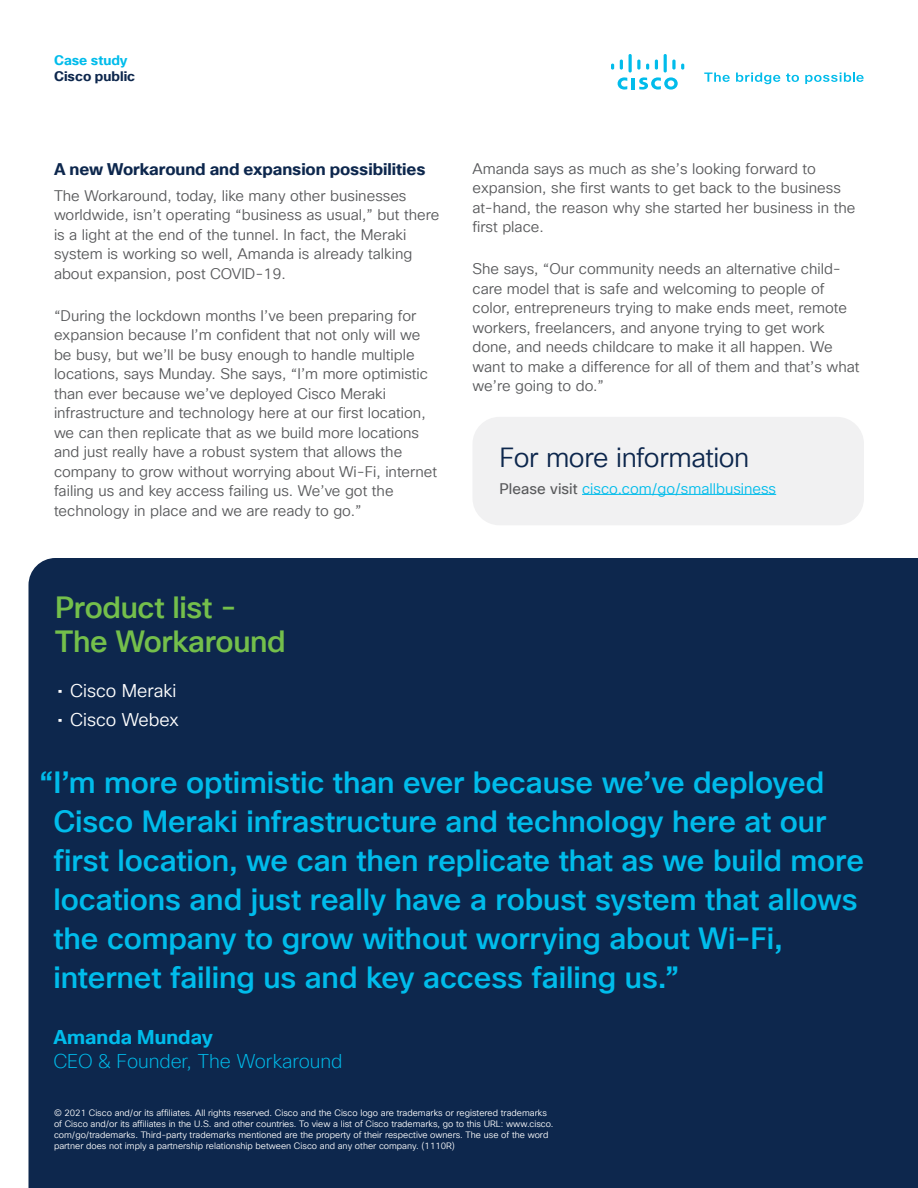
<style>
.page{position:relative;width:918px;height:1188px;background:#fff}
.page>*{position:absolute;margin:0;border:0;box-sizing:border-box;transform-origin:0 0}
.t1{font:500 30px/39px "Cisco Sans TT";letter-spacing:-.005em;color:#00bceb}
.t2{font:500 30px/34.5px "Cisco Sans TT";letter-spacing:-.015em;color:#74bf4b}
.t3{font:27px "Cisco Sans TT Light";letter-spacing:-.015em;color:#0d274d}
.t4{font:200 19.5px "Cisco Sans TT";letter-spacing:-.005em;color:#00bceb}
.t5{font:700 19.5px "Cisco Sans TT";letter-spacing:.005em;color:#00bceb}
.t6{font:18px "Cisco Sans TT Light";letter-spacing:-.005em;color:#fff}
.t7{font:700 16.5px "Cisco Sans TT";letter-spacing:-.005em;color:#0d274d}
.t8{font:15px/19.5px "Cisco Sans TT Light";color:#58595b}
.t9{font:15px "Cisco Sans TT Light";color:#00bceb}
.t10{font:700 13.5px "Cisco Sans TT";color:#0d274d}
.t11{font:700 13.5px "Cisco Sans TT";color:#00bceb}
.t12{font:9px/11.2px "Cisco Sans TT Light";color:#fff}
.s1{font-family:"Cisco Sans TT"}
.s2{font-family:"Cisco Sans TT";color:#58595b}
</style>
<div class="page">
<svg style="left:618px;top:77px;width:60px;height:13px"></svg>
<svg style="left:611px;top:64px;width:3px;height:6px"></svg>
<svg style="left:620px;top:60px;width:3px;height:10px"></svg>
<hr style="left:629px;top:54px;width:3px;height:19px;background:#01bceb;border-radius:2px">
<svg style="left:637px;top:60px;width:3px;height:10px"></svg>
<svg style="left:646px;top:64px;width:3px;height:6px"></svg>
<svg style="left:655px;top:60px;width:3px;height:10px"></svg>
<hr style="left:664px;top:54px;width:3px;height:19px;background:#01bceb;border-radius:2px">
<svg style="left:672px;top:60px;width:4px;height:10px"></svg>
<svg style="left:681px;top:64px;width:3px;height:6px"></svg>
<svg style="left:704px;top:73px;width:26px;height:9px"></svg>
<svg style="left:736px;top:73px;width:44px;height:11px"></svg>
<svg style="left:786px;top:73px;width:13px;height:9px"></svg>
<svg style="left:805px;top:73px;width:59px;height:11px"></svg>
<div style="left:28px;top:558px;width:890px;height:630px;background:#0d274d"></div>
<div style="left:472px;top:417px;width:392px;height:108px;background:#f1f1f2;border-radius:27px"></div>
<hr style="left:582px;top:494px;width:194px;height:1px;background:#00bceb">
<p class="t11" style="left:54px;top:51px;width:75px">Case study</p>
<p class="t10" style="left:54px;top:67px;width:83px">Cisco public</p>
<p class="t7" style="left:54px;top:158px;width:373px">A new Workaround and expansion possibilities</p>
<p class="t8" style="left:54px;top:186px;width:387px">The Workaround, today, like many other businesses worldwide, isn’t operating “business as usual,” but there is a light at the end of the tunnel. In fact, the Meraki system is working so well, Amanda is already talking about expansion, post COVID-19.</p>
<p class="t8" style="left:54px;top:306px;width:385px">“During the lockdown months I’ve been preparing for expansion because I’m confident that not only will we be busy, but we’ll be busy enough to handle multiple locations, says Munday. She says, “I’m more optimistic than ever because we’ve deployed Cisco Meraki infrastructure and technology here at our first location, we can then replicate that as we build more locations and just really have a robust system that allows the company to grow without worrying about Wi-Fi, internet failing us and key access failing us. We’ve got the technology in place and we are ready to go.”</p>
<h1 class="t2" style="left:55px;top:591px;width:232px">Product list -<br>The Workaround</h1>
<p class="t6" style="left:58px;top:679px;width:120px"><span class="s1">•</span> Cisco Meraki</p>
<p class="t6" style="left:58px;top:708px;width:123px"><span class="s1">•</span> Cisco Webex</p>
<p class="t8" style="left:472px;top:159px;width:385px">Amanda says as much as she’s looking forward to expansion, she first wants to get back to the business at-hand, the reason why she started her business in the first place.</p>
<p class="t8" style="left:472px;top:260px;width:389px">She says, “Our community needs an alternative child&shy;care model that is safe and welcoming to people of color, entrepreneurs trying to make ends meet, remote workers, freelancers, and anyone trying to get work done, and needs childcare to make it all happen. We want to make a difference for all of them and that’s what we’re going to do.”</p>
<h2 class="t3" style="left:500px;top:440px;width:251px">For more information</h2>
<p class="t9" style="left:500px;top:479px;width:278px"><span class="s2">Please visit</span> cisco.com/go/smallbusiness</p>
<p class="t1" style="left:53px;top:764px;width:812px;text-indent:-14px">“I’m more optimistic than ever because we’ve deployed Cisco Meraki infrastructure and technology here at our first location, we can then replicate that as we build more locations and just really have a robust system that allows the company to grow without worrying about Wi-Fi, internet failing us and key access failing us.”</p>
<h3 class="t5" style="left:53px;top:1024px;width:161px">Amanda Munday</h3>
<h3 class="t4" style="left:53px;top:1048px;width:291px">CEO &amp; Founder, The Workaround</h3>
<p class="t12" style="left:54px;top:1107px;width:501px">© 2021 Cisco and/or its affiliates. All rights reserved. Cisco and the Cisco logo are trademarks or registered trademarks of Cisco and/or its affiliates in the U.S. and other countries. To view a list of Cisco trademarks, go to this URL: www.cisco. com/go/trademarks. Third-party trademarks mentioned are the property of their respective owners. The use of the word partner does not imply a partnership relationship between Cisco and any other company. (1110R)</p>
</div>
